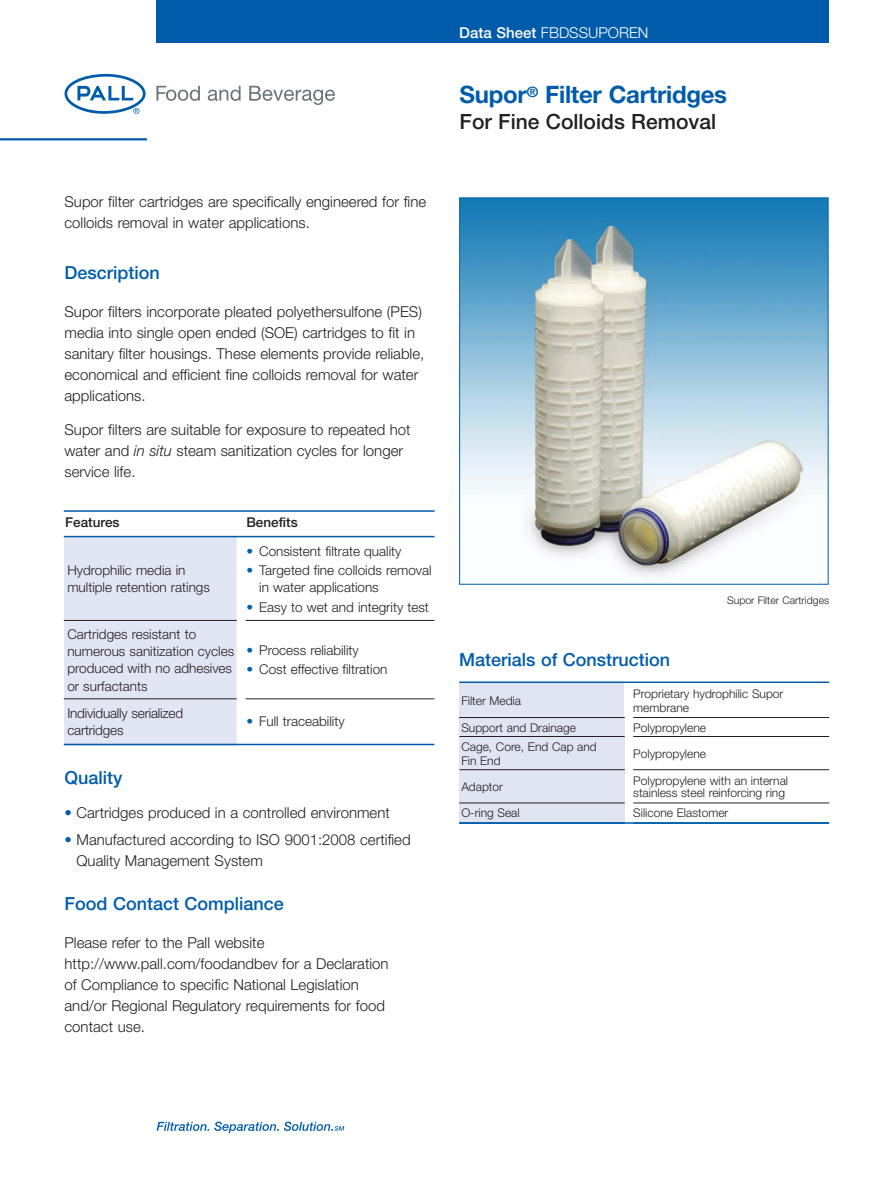
<style>
.page{position:relative;width:893px;height:1187px;background:#fff}
.page>*{position:absolute;margin:0;border:0;box-sizing:border-box;transform-origin:0 0}
.t1{font:700 24px "Helvetica Neue";letter-spacing:-.01em;color:#005cab}
.t2{font:500 21px "Helvetica Neue LT Std";color:#231f20}
.t3{font:500 18px "Helvetica Neue LT Std";color:#005cab}
.t4{font:300 15px/21px "Helvetica Neue";color:#231f20}
.t5{font:300 15px "Helvetica Neue";color:#fff}
.t6{font:300 13.5px/17.2px "Helvetica Neue";color:#231f20}
.t7{font:500 13.5px "Helvetica Neue LT Std";color:#231f20}
.t8{font:300 12px/14.2px "Helvetica Neue";color:#231f20}
.t9{font:300 10.5px "Helvetica Neue";color:#231f20}
.s1{font-family:"Helvetica Neue LT Std";font-style:italic}
.s2{color:#0060ae}
.s3{color:#005cab}
.s4{font-family:"Helvetica Neue LT Std";font-weight:500}
</style>
<div class="page">
<svg style="left:156px;top:86px;width:44px;height:15px"></svg>
<svg style="left:208px;top:86px;width:33px;height:15px"></svg>
<svg style="left:249px;top:86px;width:86px;height:19px"></svg>
<svg style="left:65px;top:74px;width:81px;height:40px"></svg>
<hr style="left:0;top:138px;width:147px;height:2px;background:#005cab">
<div style="left:157px;top:0;width:672px;height:42px;background:#005cab"></div>
<div style="left:459px;top:682px;width:166px;height:35px;background:#e0e4f3"></div>
<div style="left:459px;top:717px;width:166px;height:19px;background:#e0e4f3"></div>
<div style="left:459px;top:736px;width:166px;height:33px;background:#e0e4f3"></div>
<div style="left:459px;top:769px;width:166px;height:33px;background:#e0e4f3"></div>
<div style="left:459px;top:802px;width:166px;height:21px;background:#e0e4f3"></div>
<hr style="left:459px;top:681px;width:370px;height:2px;background:#005cab">
<hr style="left:459px;top:717px;width:166px;height:1px;background:#231f20">
<hr style="left:633px;top:717px;width:196px;height:1px;background:#231f20">
<hr style="left:459px;top:736px;width:166px;height:1px;background:#231f20">
<hr style="left:633px;top:736px;width:196px;height:1px;background:#231f20">
<hr style="left:633px;top:769px;width:196px;height:1px;background:#231f20">
<hr style="left:459px;top:802px;width:166px;height:1px;background:#231f20">
<hr style="left:633px;top:802px;width:196px;height:1px;background:#231f20">
<svg style="left:157px;top:1121px;width:187px;height:11px"></svg>
<img style="left:461px;top:199px;width:365px;height:378px">
<div style="left:459px;top:197px;width:369px;height:387px;border:1px solid #005cab"></div>
<div style="left:64px;top:536px;width:173px;height:84px;background:#e2e5f4"></div>
<div style="left:64px;top:620px;width:173px;height:78px;background:#e2e5f4"></div>
<div style="left:64px;top:698px;width:173px;height:47px;background:#e2e5f4"></div>
<hr style="left:64px;top:510px;width:370px;height:1px;background:#005cab">
<hr style="left:64px;top:536px;width:370px;height:1px;background:#005cab">
<hr style="left:64px;top:620px;width:370px;height:1px;background:#231f20">
<hr style="left:64px;top:698px;width:370px;height:1px;background:#231f20">
<hr style="left:64px;top:743px;width:370px;height:2px;background:#005cab">
<div style="left:237px;top:538px;width:9px;height:204px;background:#fff"></div>
<hr style="left:459px;top:769px;width:166px;height:1px;background:#231f20">
<hr style="left:459px;top:822px;width:370px;height:1px;background:#005cab">
<p class="t4" style="left:64px;top:193px;width:363px">Supor filter cartridges are specifically engineered for fine colloids removal in water applications.</p>
<p class="t3" style="left:64px;top:266px;width:97px">Description</p>
<p class="t4" style="left:64px;top:302px;width:361px">Supor filters incorporate pleated polyethersulfone (PES) media into single open ended (SOE) cartridges to fit in sanitary filter housings. These elements provide reliable, economical and efficient fine colloids removal for water applications.</p>
<p class="t4" style="left:64px;top:420px;width:348px">Supor filters are suitable for exposure to repeated hot water and <span class="s1">in situ</span> steam sanitization cycles for longer service life.</p>
<p class="t7" style="left:65px;top:517px;width:56px">Features</p>
<p class="t7" style="left:246px;top:517px;width:53px">Benefits</p>
<p class="t6" style="left:67px;top:563px;width:144px">Hydrophilic media in multiple retention ratings</p>
<p class="t6" style="left:246px;top:543px;width:157px"><span class="s2">•</span> Consistent filtrate quality</p>
<p class="t6" style="left:259px;top:563px;width:174px;text-indent:-13px"><span class="s2">•</span> Targeted fine colloids removal in water applications</p>
<p class="t6" style="left:246px;top:599px;width:184px"><span class="s2">•</span> Easy to wet and integrity test</p>
<p class="t6" style="left:67px;top:626px;width:168px">Cartridges resistant to numerous sanitization cycles produced with no adhesives or surfactants</p>
<p class="t6" style="left:246px;top:642px;width:114px"><span class="s2">•</span> Process reliability</p>
<p class="t6" style="left:246px;top:662px;width:143px"><span class="s2">•</span> Cost effective filtration</p>
<p class="t6" style="left:67px;top:705px;width:117px">Individually serialized cartridges</p>
<p class="t6" style="left:246px;top:714px;width:100px"><span class="s2">•</span> Full traceability</p>
<p class="t3" style="left:64px;top:770px;width:60px">Quality</p>
<p class="t4" style="left:64px;top:803px;width:327px"><span class="s3">•</span> Cartridges produced in a controlled environment</p>
<p class="t4" style="left:76px;top:830px;width:336px;text-indent:-12px"><span class="s3">•</span> Manufactured according to ISO 9001:2008 certified<br>Quality Management System</p>
<p class="t3" style="left:64px;top:897px;width:221px">Food Contact Compliance</p>
<p class="t4" style="left:64px;top:933px;width:326px">Please refer to the Pall website http://www.pall.com/foodandbev for a Declaration of Compliance to specific National Legislation and/or Regional Regulatory requirements for food contact use.</p>
<p class="t5" style="left:459px;top:27px;width:191px"><span class="s4">Data Sheet</span> FBDSSUPOREN</p>
<h1 class="t1" style="left:460px;top:86px;width:269px">Supor<sup>®</sup> Filter Cartridges</h1>
<h2 class="t2" style="left:460px;top:114px;width:258px">For Fine Colloids Removal</h2>
<p class="t3" style="left:459px;top:652px;width:213px">Materials of Construction</p>
<p class="t9" style="left:727px;top:596px;width:104px">Supor Filter Cartridges</p>
<p class="t8" style="left:461px;top:694px;width:61px">Filter Media</p>
<p class="t8" style="left:633px;top:687px;width:152px">Proprietary hydrophilic Supor membrane</p>
<p class="t8" style="left:461px;top:721px;width:116px">Support and Drainage</p>
<p class="t8" style="left:633px;top:721px;width:74px">Polypropylene</p>
<p class="t8" style="left:461px;top:740px;width:137px">Cage, Core, End Cap and<br>Fin End</p>
<p class="t8" style="left:633px;top:747px;width:74px">Polypropylene</p>
<p class="t8" style="left:461px;top:780px;width:43px">Adaptor</p>
<p class="t8" style="left:633px;top:775px;width:156px;line-height:12px">Polypropylene with an internal stainless steel reinforcing ring</p>
<p class="t8" style="left:461px;top:807px;width:60px">O-ring Seal</p>
<p class="t8" style="left:633px;top:807px;width:97px">Silicone Elastomer</p>
</div>
